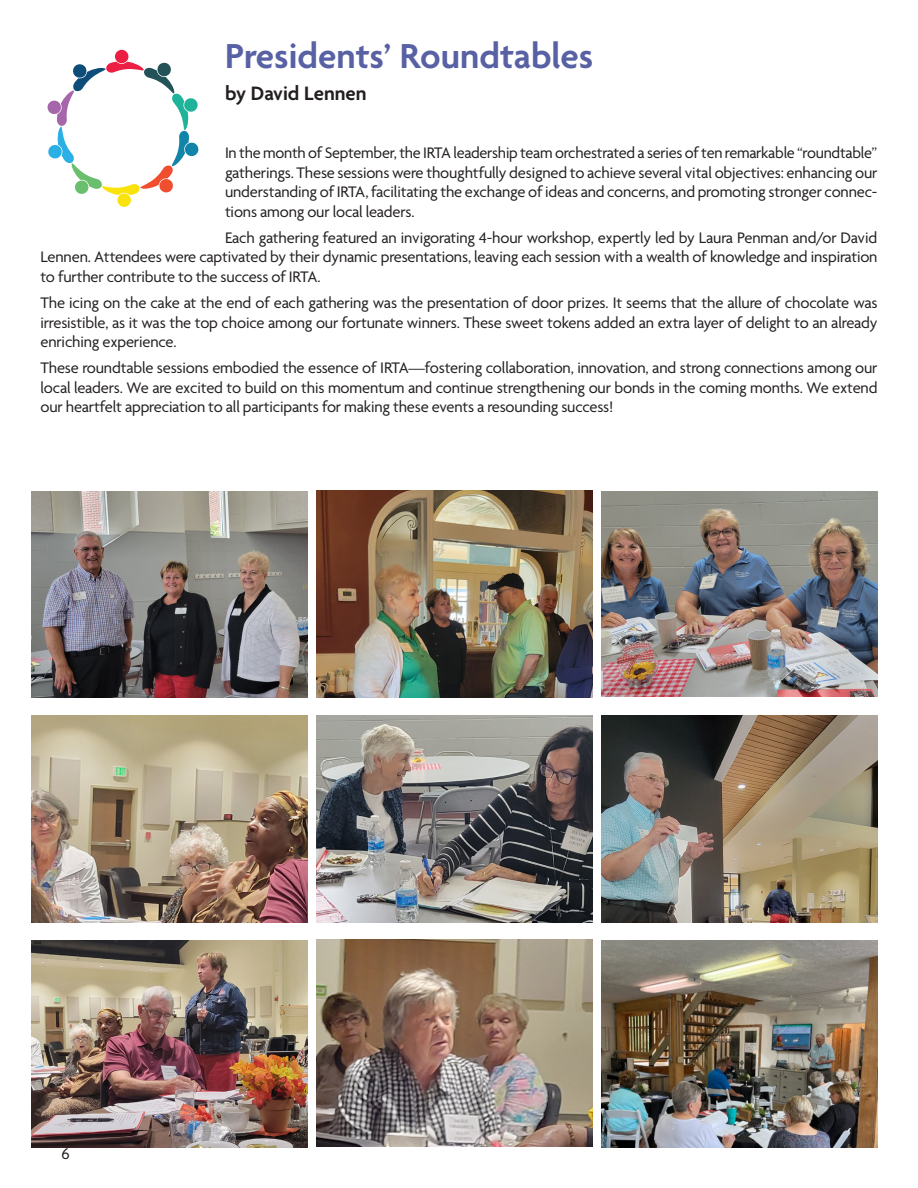
<style>
.page{position:relative;width:918px;height:1188px;background:#fff}
.page>*{position:absolute;margin:0;border:0;box-sizing:border-box;transform-origin:0 0}
.t1{font:600 37.5px "Agenda";color:#5861a3}
.t2{font:600 21px "Agenda";color:#231f20}
.t3{font:16.5px/19.5px "Agenda";letter-spacing:-.01em;color:#231f20;text-align:justify}
</style>
<div class="page">
<img style="left:32px;top:491px;width:276px;height:207px">
<img style="left:32px;top:715px;width:276px;height:207px">
<img style="left:316px;top:490px;width:276px;height:208px">
<img style="left:316px;top:715px;width:276px;height:207px">
<img style="left:316px;top:940px;width:276px;height:207px">
<img style="left:32px;top:940px;width:276px;height:207px">
<img style="left:602px;top:492px;width:276px;height:204px">
<img style="left:602px;top:715px;width:276px;height:207px">
<img style="left:602px;top:940px;width:276px;height:207px">
<div style="left:115px;top:50px;width:13px;height:13px;background:#ed1e44;border-radius:50%"></div>
<div style="left:117px;top:193px;width:14px;height:14px;background:#fae30c;border-radius:50%"></div>
<svg style="left:47px;top:62px;width:152px;height:133px"></svg>
<p class="t1" style="left:225px;top:36px;width:370px">Presidents’ Roundtables</p>
<p class="t2" style="left:225px;top:82px;width:143px">by David Lennen</p>
<p class="t3" style="left:225px;top:144px;width:654px">In the month of September, the IRTA leadership team orchestrated a series of ten remarkable “roundtable” gatherings. These sessions were thoughtfully designed to achieve several vital objectives: enhancing our understanding of IRTA, facilitating the exchange of ideas and concerns, and promoting stronger connec&shy;tions among our local leaders.</p>
<p class="t3" style="left:40px;top:229px;width:839px;text-indent:184px">Each gathering featured an invigorating 4-hour workshop, expertly led by Laura Penman and/or David Lennen. Attendees were captivated by their dynamic presentations, leaving each session with a wealth of knowledge and inspiration to further contribute to the success of IRTA.</p>
<p class="t3" style="left:40px;top:294px;width:839px">The icing on the cake at the end of each gathering was the presentation of door prizes. It seems that the allure of chocolate was irresistible, as it was the top choice among our fortunate winners. These sweet tokens added an extra layer of delight to an already enriching experience.</p>
<p class="t3" style="left:40px;top:359px;width:839px">These roundtable sessions embodied the essence of IRTA—fostering collaboration, innovation, and strong connections among our local leaders. We are excited to build on this momentum and continue strengthening our bonds in the coming months. We extend our heartfelt appreciation to all participants for making these events a resounding success!</p>
<p class="t3" style="left:62px;top:1145px;width:10px">6</p>
</div>
